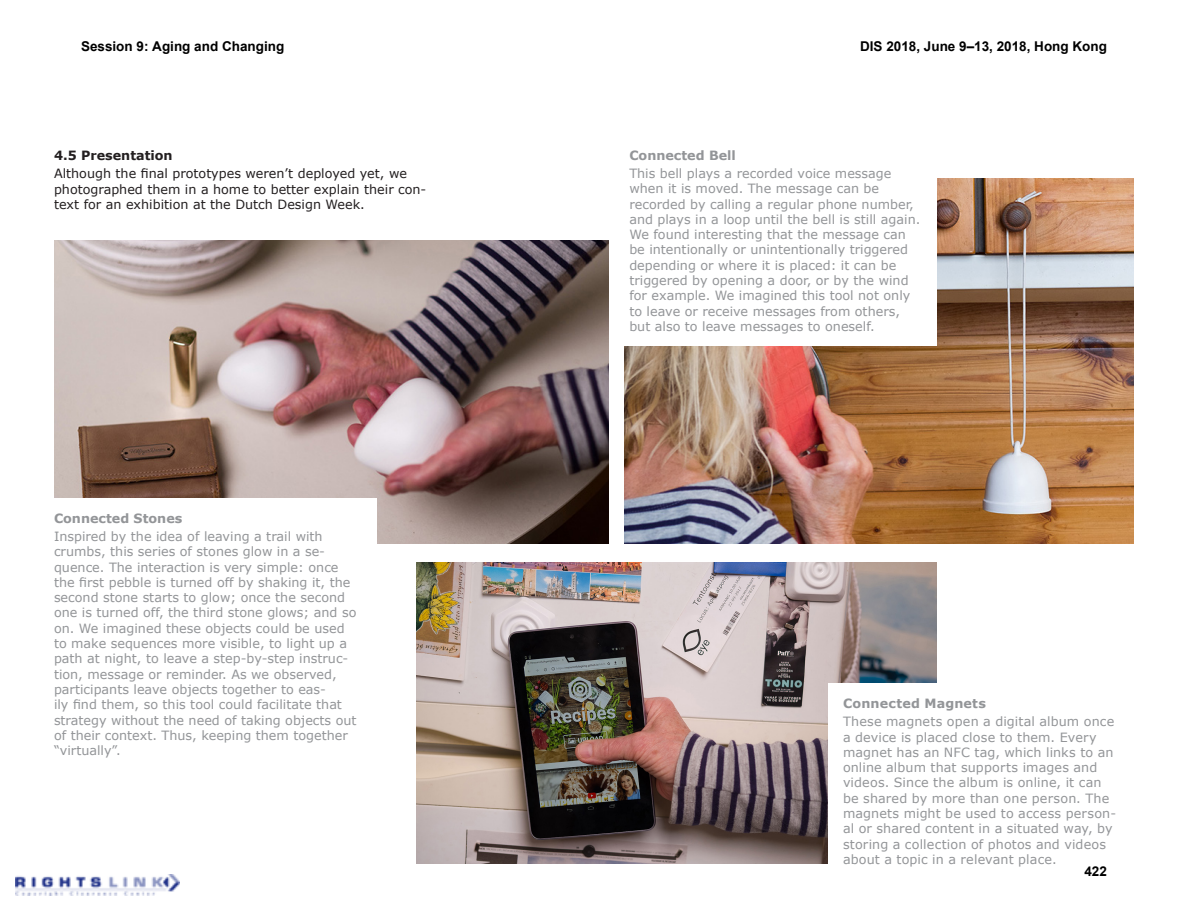
<style>
.page{position:relative;width:1188px;height:918px;background:#fff}
.page>*{position:absolute;margin:0;border:0;box-sizing:border-box;transform-origin:0 0}
.t1{font:700 13.5px "Arial";color:#000}
.notas{font:12.75px/15.3px "Verdana";color:#939598}
.text{font:12.75px/15.3px "Verdana";color:#231f20}
.notas-2{font:700 12.75px "Verdana";color:#939598}
.boldish{font:700 12.75px "Verdana";color:#231f20}
</style>
<div class="page">
<img style="left:54px;top:240px;width:555px;height:303px">
<img style="left:624px;top:178px;width:510px;height:365px">
<img style="left:416px;top:562px;width:521px;height:302px">
<div style="left:39px;top:498px;width:337px;height:272px;background:#fff"></div>
<div style="left:614px;top:135px;width:323px;height:211px;background:#fff"></div>
<div style="left:828px;top:683px;width:306px;height:196px;background:#fff"></div>
<img style="left:15px;top:874px;width:165px;height:22px">
<p class="t1" style="left:81px;top:38px;width:205px">Session 9: Aging and Changing</p>
<p class="t1" style="left:860px;top:38px;width:248px">DIS 2018, June 9–13, 2018, Hong Kong</p>
<p class="boldish" style="left:54px;top:146px;width:120px">4.5 Presentation</p>
<p class="text" style="left:54px;top:166px;width:374px">Although the final prototypes weren’t deployed yet, we photographed them in a home to better explain their con&shy;text for an exhibition at the Dutch Design Week.</p>
<p class="notas-2" style="left:54px;top:509px;width:130px">Connected Stones</p>
<p class="notas" style="left:54px;top:529px;width:304px">Inspired by the idea of leaving a trail with crumbs, this series of stones glow in a se&shy;quence. The interaction is very simple: once the first pebble is turned off by shaking it, the second stone starts to glow; once the second one is turned off, the third stone glows; and so on. We imagined these objects could be used to make sequences more visible, to light up a path at night, to leave a step-by-step instruc&shy;tion, message or reminder. As we observed, participants leave objects together to eas-<br>ily find them, so this tool could facilitate that strategy without the need of taking objects out of their context. Thus, keeping them together “virtually”.</p>
<p class="notas-2" style="left:629px;top:146px;width:108px">Connected Bell</p>
<p class="notas" style="left:629px;top:166px;width:293px">This bell plays a recorded voice message when it is moved. The message can be recorded by calling a regular phone number, and plays in a loop until the bell is still again.<br>We found interesting that the message can be intentionally or unintentionally triggered depending or where it is placed: it can be triggered by opening a door, or by the wind for example. We imagined this tool not only to leave or receive messages from others, but also to leave messages to oneself.</p>
<p class="notas-2" style="left:843px;top:694px;width:145px">Connected Magnets</p>
<p class="notas" style="left:843px;top:714px;width:275px">These magnets open a digital album once a device is placed close to them. Every magnet has an NFC tag, which links to an online album that supports images and videos. Since the album is online, it can be shared by more than one person. The magnets might be used to access person&shy;al or shared content in a situated way, by storing a collection of photos and videos about a topic in a relevant place.</p>
<p class="t1" style="left:1084px;top:862px;width:24px">422</p>
</div>
